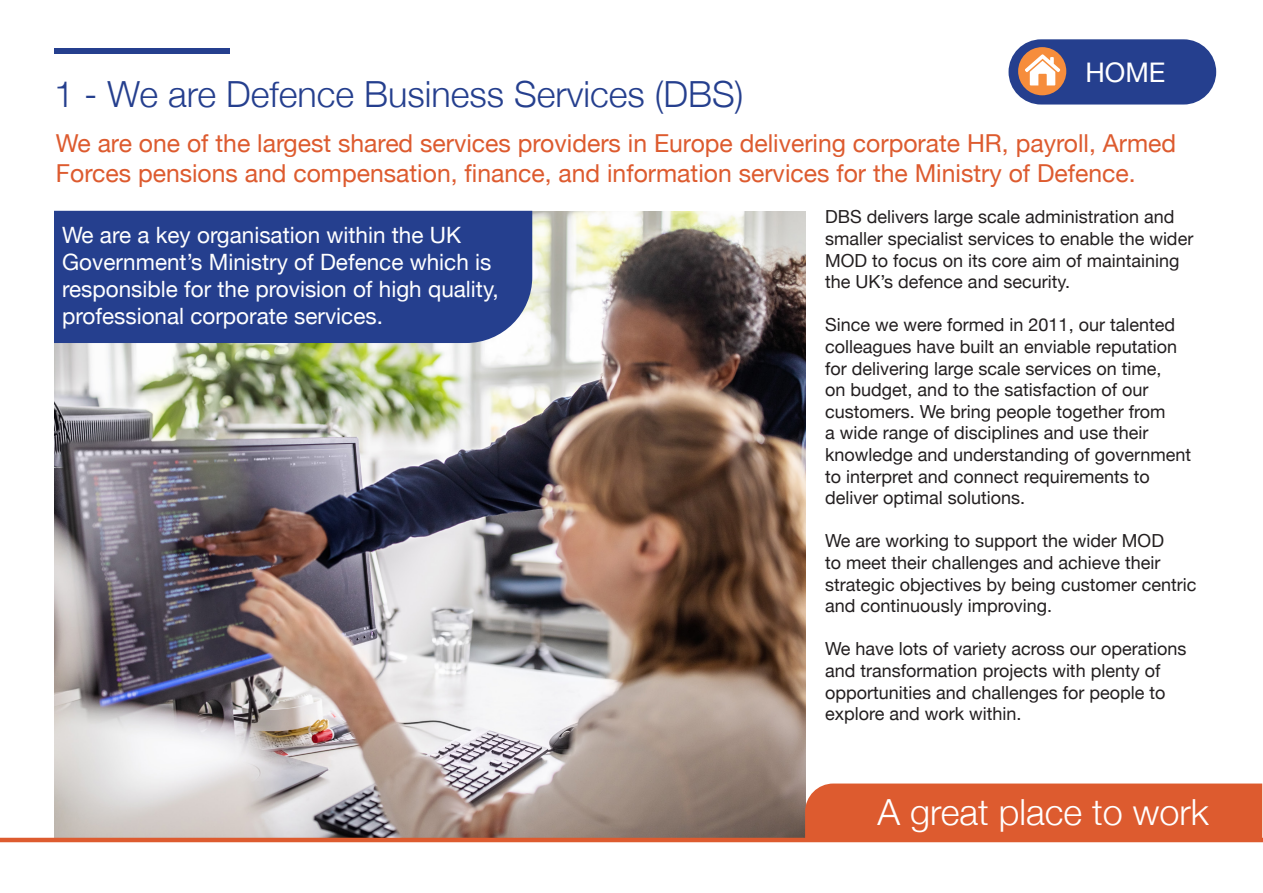
<style>
.page{position:relative;width:1263px;height:893px;background:#fff}
.page>*{position:absolute;margin:0;border:0;box-sizing:border-box;transform-origin:0 0}
.t1{font:300 36px "Helvetica Neue";color:#253f8e}
.t2{font:300 36px "Helvetica Neue";color:#fff}
.t3{font:27px "Helvetica Neue";color:#fff}
.t4{font:24.75px/29.7px "Helvetica Neue";color:#dd5b2f}
.t5{font:22.5px/27px "Helvetica Neue";color:#fff}
.t6{font:18px/21.6px "Helvetica Neue";color:#231f20}
</style>
<div class="page">
<div style="left:1008px;top:39px;width:208px;height:66px;background:#253f8e;border-radius:33px"></div>
<div style="left:1018px;top:47px;width:48px;height:48px;background:#f68d3c;border-radius:50%"></div>
<svg style="left:1025px;top:54px;width:35px;height:31px"></svg>
<img style="left:55px;top:211px;width:750px;height:627px">
<div style="left:54px;top:211px;width:478px;height:132px;background:#253f8e"></div>
<hr style="left:0;top:838px;width:1263px;height:4px;background:#dd5b2f">
<div style="left:805px;top:783px;width:457px;height:55px;background:#dd5b2f"></div>
<div style="left:54px;top:49px;width:175px;height:5px;background:#253f8e"></div>
<p class="t1" style="left:54px;top:65px;width:691px">1 - We are Defence Business Services (DBS)</p>
<h2 class="t3" style="left:1085px;top:53px;width:82px">HOME</h2>
<p class="t4" style="left:56px;top:130px;width:1122px">We are one of the largest shared services providers in Europe delivering corporate HR, payroll, Armed<br>Forces pensions and compensation, finance, and information services for the Ministry of Defence.</p>
<p class="t5" style="left:62px;top:223px;width:438px">We are a key organisation within the UK Government’s Ministry of Defence which is responsible for the provision of high quality, professional corporate services.</p>
<p class="t6" style="left:825px;top:207px;width:370px">DBS delivers large scale administration and smaller specialist services to enable the wider MOD to focus on its core aim of maintaining the UK’s defence and security.</p>
<p class="t6" style="left:825px;top:315px;width:367px">Since we were formed in 2011, our talented colleagues have built an enviable reputation for delivering large scale services on time,<br>on budget, and to the satisfaction of our customers. We bring people together from<br>a wide range of disciplines and use their knowledge and understanding of government to interpret and connect requirements to deliver optimal solutions.</p>
<p class="t6" style="left:825px;top:531px;width:373px">We are working to support the wider MOD<br>to meet their challenges and achieve their strategic objectives by being customer centric and continuously improving.</p>
<p class="t6" style="left:825px;top:639px;width:363px">We have lots of variety across our operations and transformation projects with plenty of opportunities and challenges for people to explore and work within.</p>
<p class="t2" style="left:877px;top:783px;width:333px">A great place to work</p>
</div>
